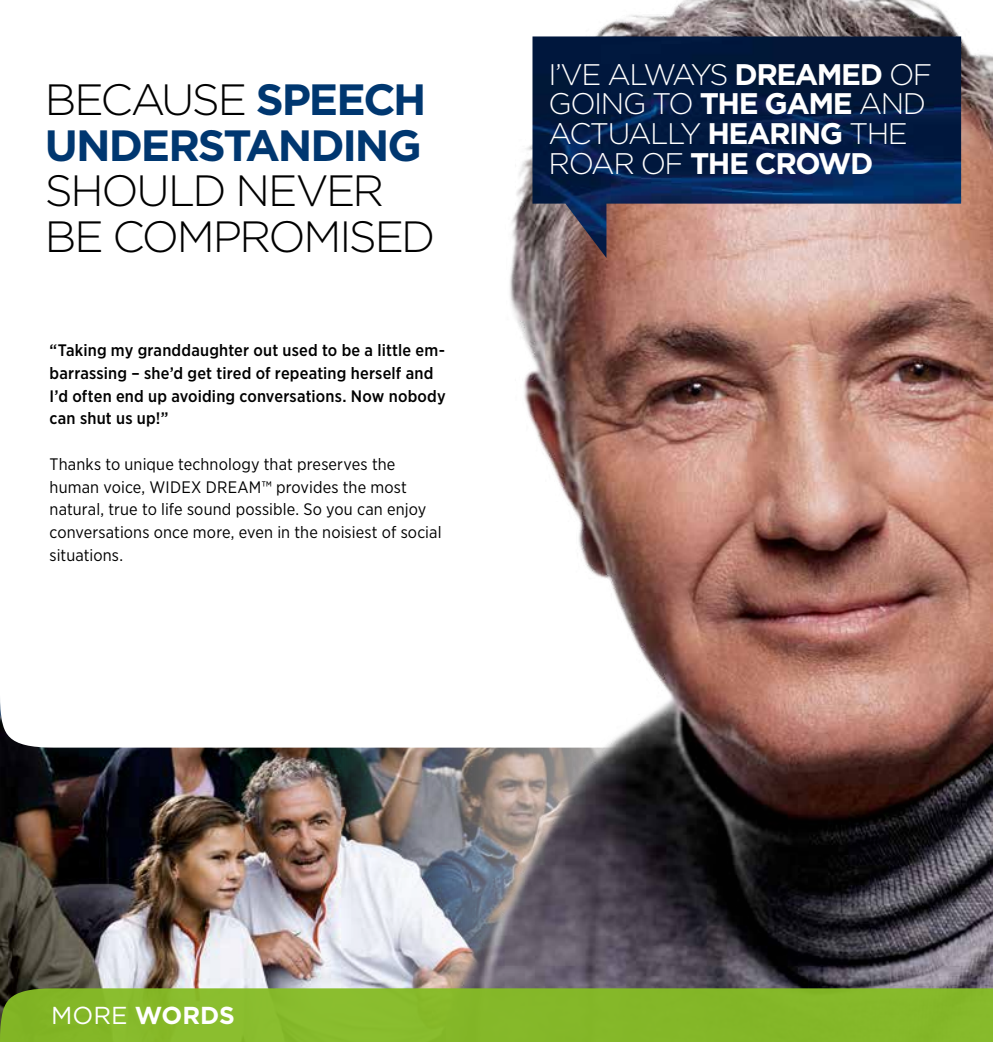
<style>
.page{position:relative;width:993px;height:1042px;background:#fff}
.page>*{position:absolute;margin:0;border:0;box-sizing:border-box;transform-origin:0 0}
.t1{font:700 43.75px/45.5px "Gotham";letter-spacing:-.055em;color:#003770}
.t2{font:300 43.75px/45.5px "Gotham";letter-spacing:-.05em;color:#000}
.t3{font:300 29.75px/29.8px "Gotham";letter-spacing:-.05em;color:#fff}
.t4{font:700 24.5px "Gotham";color:#fff}
.t5{font:16.62px/22.8px "Gotham Narrow";letter-spacing:.005em;color:#000}
.t6{font:500 16.62px/22.8px "Gotham Narrow";letter-spacing:.01em;color:#000}
.s1{font-weight:300;color:#000}
.s2{font-weight:700}
.s3{font-weight:400}
</style>
<div class="page">
<img style="left:0;top:700px;width:446px;height:288px">
<img style="left:446px;top:0;width:546px;height:988px">
<img style="left:532px;top:36px;width:428px;height:222px">
<div style="left:0;top:988px;width:992px;height:54px;background:#85b829"></div>
<h1 class="t1" style="left:45px;top:77px;width:383px"><span class="s1">BECAUSE</span> SPEECH<br>UND</h1>
<h1 class="t1" style="left:141px;top:122px;width:282px">ERSTANDING</h1>
<h1 class="t2" style="left:45px;top:167px;width:392px">SHOULD NEVER<br>BE COMPROMISED</h1>
<p class="t6" style="left:50px;top:339px;width:397px">“Taking my granddaughter out used to be a little em&shy;barrassing – she’d get tired of repeating herself and I’d often end up avoiding conversations. Now nobody can shut us up!”</p>
<p class="t5" style="left:50px;top:452px;width:393px">Thanks to unique technology that preserves the human voice, WIDEX DREAM™ provides the most natural, true to life sound possible. So you can enjoy conversations once more, even in the noisiest of social situations.</p>
<h2 class="t3" style="left:548px;top:58px;width:385px">I’VE ALWAYS <span class="s2">DREAMED</span> OF<br>GOI NG TO <span class="s2">THE GAME</span> AND<br>ACTUALLY <span class="s2">HEARING</span> THE<br>ROAR OF <span class="s2">THE CROWD</span></h2>
<h3 class="t4" style="left:51px;top:999px;width:166px"><span class="s3">MORE</span> WORDS</h3>
</div>
